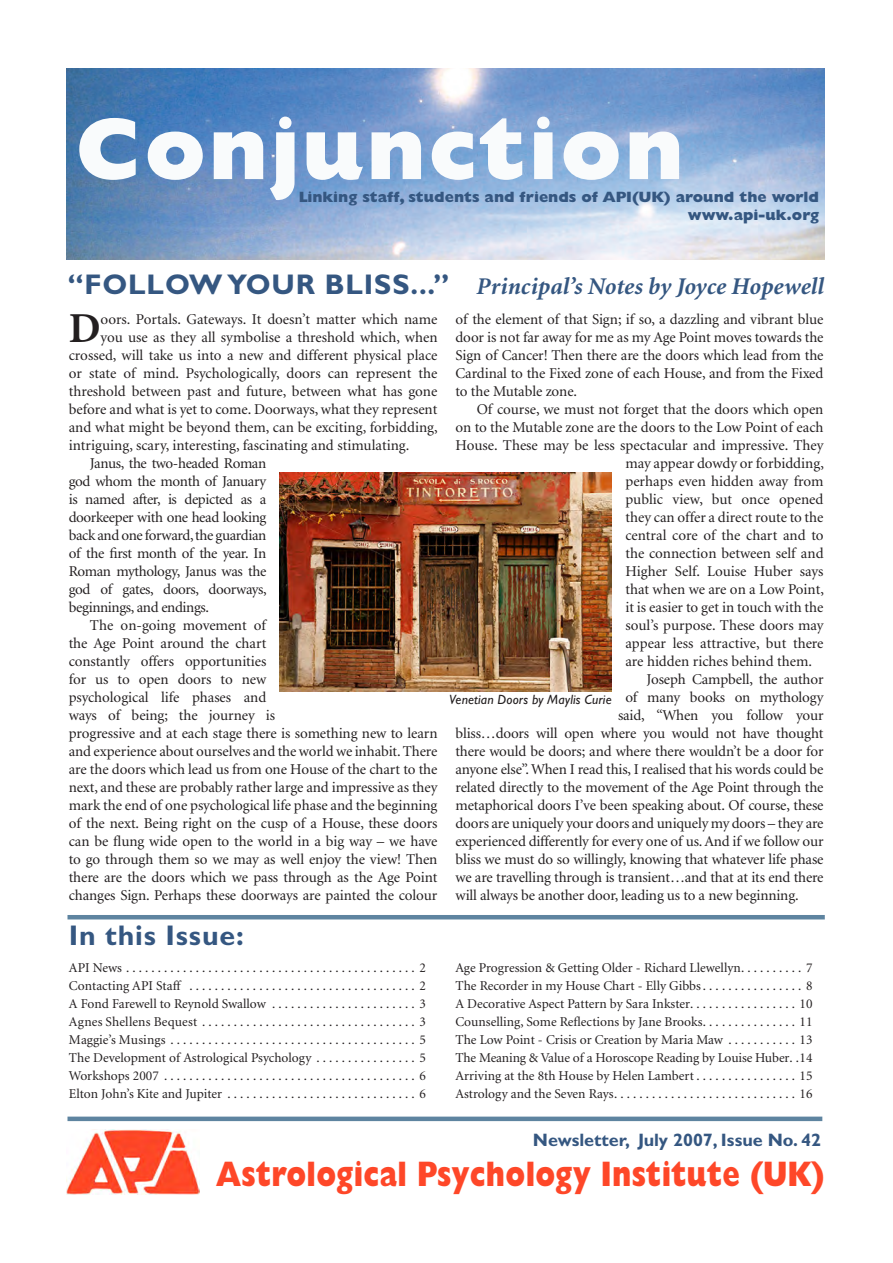
<style>
.page{position:relative;width:893px;height:1263px;background:#fff}
.page>*{position:absolute;margin:0;border:0;box-sizing:border-box;transform-origin:0 0}
.t1{font:800 88.5px "Gill Sans";letter-spacing:.025em;color:#f9fbfc}
.t2{font:700 42.75px "Minion";color:#231f20}
.t3{font:800 35.7px "Gill Sans";letter-spacing:.01em;color:#fe4728;scale:.8 1}
.t4{font:700 28.5px "Gill Sans";letter-spacing:.03em;color:#355781}
.t5{font:italic 700 24px "Minion";color:#355781}
.t6{font:700 18px "Gill Sans";color:#355781}
.t7{font:15px/18px "Minion";letter-spacing:-.005em;color:#231f20;text-align:justify}
.t8{font:15px "Minion";letter-spacing:-.025em;color:#231f20}
.t9{font:800 15px/18px "Gill Sans";color:#355781;text-align:right}
.t10{font:15px "Minion";letter-spacing:-.03em;color:#231f20}
.t11{font:13.5px/18px "Minion";color:#231f20;text-align:justify}
.t12{font:italic 13.5px "Gill Sans";letter-spacing:.01em;color:#231f20}
.s1{font-family:"Gill Sans";font-style:normal;font-size:28.5px}
</style>
<div class="page">
<img style="left:66px;top:68px;width:759px;height:192px">
<hr style="left:68px;top:915px;width:757px;height:4px;background:#5e84a0">
<div style="left:67px;top:1116px;width:755px;height:5px;background:#5e84a0"></div>
<img style="left:280px;top:472px;width:332px;height:219px">
<img style="left:66px;top:1129px;width:133px;height:65px">
<h1 class="t1" style="left:75px;top:97px;width:611px">Conjunction</h1>
<p class="t9" style="left:299px;top:188px;width:522px">Linking staff, students and friends of API(UK) around the world www.api-uk.org</p>
<h3 class="t5" style="left:68px;top:274px;width:758px"><span class="s1">“FOLLOW YOUR BLISS...”</span> Principal’s Notes by Joyce Hopewell</h3>
<h2 class="t2" style="left:69px;top:307px;width:33px">D</h2>
<p class="t7" style="left:101px;top:311px;width:338px">oors. Portals. Gateways. It doesn’t matter which name</p>
<p class="t7" style="left:455px;top:311px;width:370px">of the element of that Sign; if so, a dazzling and vibrant blue door is not far away for me as my Age Point moves towards the Sign of Cancer! Then there are the doors which lead from the Cardinal to the Fixed zone of each House, and from the Fixed to the Mutable zone.</p>
<p class="t7" style="left:477px;top:401px;width:348px">Of course, we must not forget that the doors which open</p>
<p class="t7" style="left:455px;top:419px;width:370px">on to the Mutable zone are the doors to the Low Point of each</p>
<p class="t7" style="left:455px;top:437px;width:370px">House. These may be less spectacular and impressive. They</p>
<p class="t7" style="left:625px;top:455px;width:200px">may appear dowdy or forbidding,</p>
<p class="t7" style="left:625px;top:473px;width:200px">perhaps even hidden away from</p>
<p class="t7" style="left:625px;top:491px;width:200px">public view, but once opened</p>
<p class="t7" style="left:625px;top:509px;width:200px">they can offer a direct route to the</p>
<p class="t7" style="left:625px;top:527px;width:200px">central core of the chart and to</p>
<p class="t7" style="left:625px;top:545px;width:200px">the connection between self and</p>
<p class="t7" style="left:625px;top:563px;width:200px">Higher Self. Louise Huber says</p>
<p class="t7" style="left:625px;top:581px;width:200px">that when we are on a Low Point,</p>
<p class="t7" style="left:625px;top:599px;width:200px">it is easier to get in touch with the</p>
<p class="t7" style="left:625px;top:617px;width:200px">soul’s purpose. These doors may</p>
<p class="t7" style="left:625px;top:635px;width:200px">appear less attractive, but there</p>
<p class="t7" style="left:625px;top:653px;width:188px">are hidden riches behind them.</p>
<p class="t7" style="left:647px;top:671px;width:178px">Joseph Campbell, the author</p>
<p class="t7" style="left:625px;top:689px;width:200px">of many books on mythology</p>
<p class="t7" style="left:618px;top:707px;width:207px">said, “When you follow your</p>
<p class="t7" style="left:455px;top:725px;width:370px">bliss…doors will open where you would not have thought</p>
<p class="t7" style="left:455px;top:743px;width:369px">there would be doors; and where there wouldn’t be a door for</p>
<p class="t7" style="left:455px;top:761px;width:370px">anyone else”. When I read this, I realised that his words could be</p>
<p class="t7" style="left:455px;top:779px;width:370px">related directly to the movement of the Age Point through the</p>
<p class="t7" style="left:455px;top:797px;width:369px">metaphorical doors I’ve been speaking about. Of course, these</p>
<p class="t7" style="left:455px;top:815px;width:370px">doors are uniquely your doors and uniquely my doors – they are</p>
<p class="t7" style="left:455px;top:833px;width:370px">experienced differently for every one of us. And if we follow our</p>
<p class="t7" style="left:455px;top:851px;width:369px">bliss we must do so willingly, knowing that whatever life phase</p>
<p class="t7" style="left:455px;top:869px;width:370px">we are travelling through is transient…and that at its end there</p>
<p class="t7" style="left:455px;top:887px;width:345px">will always be another door, leading us to a new beginning.</p>
<p class="t7" style="left:101px;top:329px;width:338px">you use as they all symbolise a threshold which, when</p>
<p class="t7" style="left:69px;top:347px;width:370px">crossed, will take us into a new and different physical place</p>
<p class="t7" style="left:69px;top:365px;width:370px">or state of mind. Psychologically, doors can represent the</p>
<p class="t7" style="left:69px;top:383px;width:370px">threshold between past and future, between what has gone</p>
<p class="t7" style="left:69px;top:401px;width:370px">before and what is yet to come. Doorways, what they represent</p>
<p class="t7" style="left:69px;top:419px;width:371px">and what might be beyond them, can be exciting, forbidding,</p>
<p class="t7" style="left:69px;top:437px;width:342px">intriguing, scary, interesting, fascinating and stimulating.</p>
<p class="t8" style="left:90px;top:456px;width:178px">Janus, the two-headed Roman</p>
<p class="t8" style="left:69px;top:474px;width:199px">god whom the month of January</p>
<p class="t8" style="left:69px;top:492px;width:199px">is named after, is depicted as a</p>
<p class="t8" style="left:69px;top:510px;width:199px">doorkeeper with one head looking</p>
<p class="t8" style="left:69px;top:528px;width:199px">back and one forward, the guardian</p>
<p class="t8" style="left:69px;top:546px;width:199px">of the first month of the year. In</p>
<p class="t8" style="left:69px;top:564px;width:199px">Roman mythology, Janus was the</p>
<p class="t10" style="left:69px;top:582px;width:200px">god of gates, doors, doorways,</p>
<p class="t8" style="left:69px;top:600px;width:142px">beginnings, and endings.</p>
<p class="t7" style="left:90px;top:617px;width:177px">The on-going movement of</p>
<p class="t7" style="left:69px;top:635px;width:199px">the Age Point around the chart</p>
<p class="t7" style="left:69px;top:653px;width:199px">constantly offers opportunities</p>
<p class="t7" style="left:69px;top:671px;width:199px">for us to open doors to new</p>
<p class="t7" style="left:69px;top:689px;width:199px">psychological life phases and</p>
<p class="t7" style="left:69px;top:707px;width:208px">ways of being; the journey is</p>
<p class="t7" style="left:69px;top:725px;width:370px">progressive and at each stage there is something new to learn</p>
<p class="t7" style="left:69px;top:743px;width:370px">and experience about ourselves and the world we inhabit. There</p>
<p class="t7" style="left:69px;top:761px;width:370px">are the doors which lead us from one House of the chart to the</p>
<p class="t7" style="left:69px;top:779px;width:370px">next, and these are probably rather large and impressive as they</p>
<p class="t7" style="left:69px;top:797px;width:370px">mark the end of one psychological life phase and the beginning</p>
<p class="t7" style="left:69px;top:815px;width:370px">of the next. Being right on the cusp of a House, these doors</p>
<p class="t7" style="left:69px;top:833px;width:370px">can be flung wide open to the world in a big way – we have</p>
<p class="t7" style="left:69px;top:851px;width:370px">to go through them so we may as well enjoy the view! Then</p>
<p class="t7" style="left:69px;top:869px;width:370px">there are the doors which we pass through as the Age Point</p>
<p class="t7" style="left:69px;top:887px;width:370px">changes Sign. Perhaps these doorways are painted the colour</p>
<p class="t12" style="left:449px;top:691px;width:164px">Venetian Doors by Maylis Curie</p>
<h3 class="t4" style="left:69px;top:919px;width:177px">In this Issue:</h3>
<p class="t11" style="left:69px;top:959px;width:359px">API News . . . . . . . . . . . . . . . . . . . . . . . . . . . . . . . . . . . . . . . . . . . . . . 2<br>Contacting API Staff . . . . . . . . . . . . . . . . . . . . . . . . . . . . . . . . . . . . 2<br>A Fond Farewell to Reynold Swallow . . . . . . . . . . . . . . . . . . . . . . . 3<br>Agnes Shellens Bequest . . . . . . . . . . . . . . . . . . . . . . . . . . . . . . . . . . 3<br>Maggie’s Musings . . . . . . . . . . . . . . . . . . . . . . . . . . . . . . . . . . . . . . . 5<br>The Development of Astrological Psychology . . . . . . . . . . . . . . . . 5<br>Workshops 2007 . . . . . . . . . . . . . . . . . . . . . . . . . . . . . . . . . . . . . . . . 6<br>Elton John’s Kite and Jupiter . . . . . . . . . . . . . . . . . . . . . . . . . . . . . . 6</p>
<p class="t11" style="left:455px;top:959px;width:359px">Age Progression &amp; Getting Older - Richard Llewellyn . . . . . . . . . . 7<br>The Recorder in my House Chart - Elly Gibbs . . . . . . . . . . . . . . . . 8<br>A Decorative Aspect Pattern by Sara Inkster . . . . . . . . . . . . . . . . . 10<br>Counselling, Some Reflections by Jane Brooks . . . . . . . . . . . . . . . 11<br>The Low Point - Crisis or Creation by Maria Maw . . . . . . . . . . . 13<br>The Meaning &amp; Value of a Horoscope Reading by Louise Huber . .14<br>Arriving at the 8th House by Helen Lambert . . . . . . . . . . . . . . . . 15<br>Astrology and the Seven Rays . . . . . . . . . . . . . . . . . . . . . . . . . . . . . 16</p>
<p class="t6" style="left:533px;top:1129px;width:290px">Newsletter, July 2007, Issue No. 42</p>
<h3 class="t3" style="left:216px;top:1153px;width:762px">Astrological Psychology Institute (UK)</h3>
</div>
